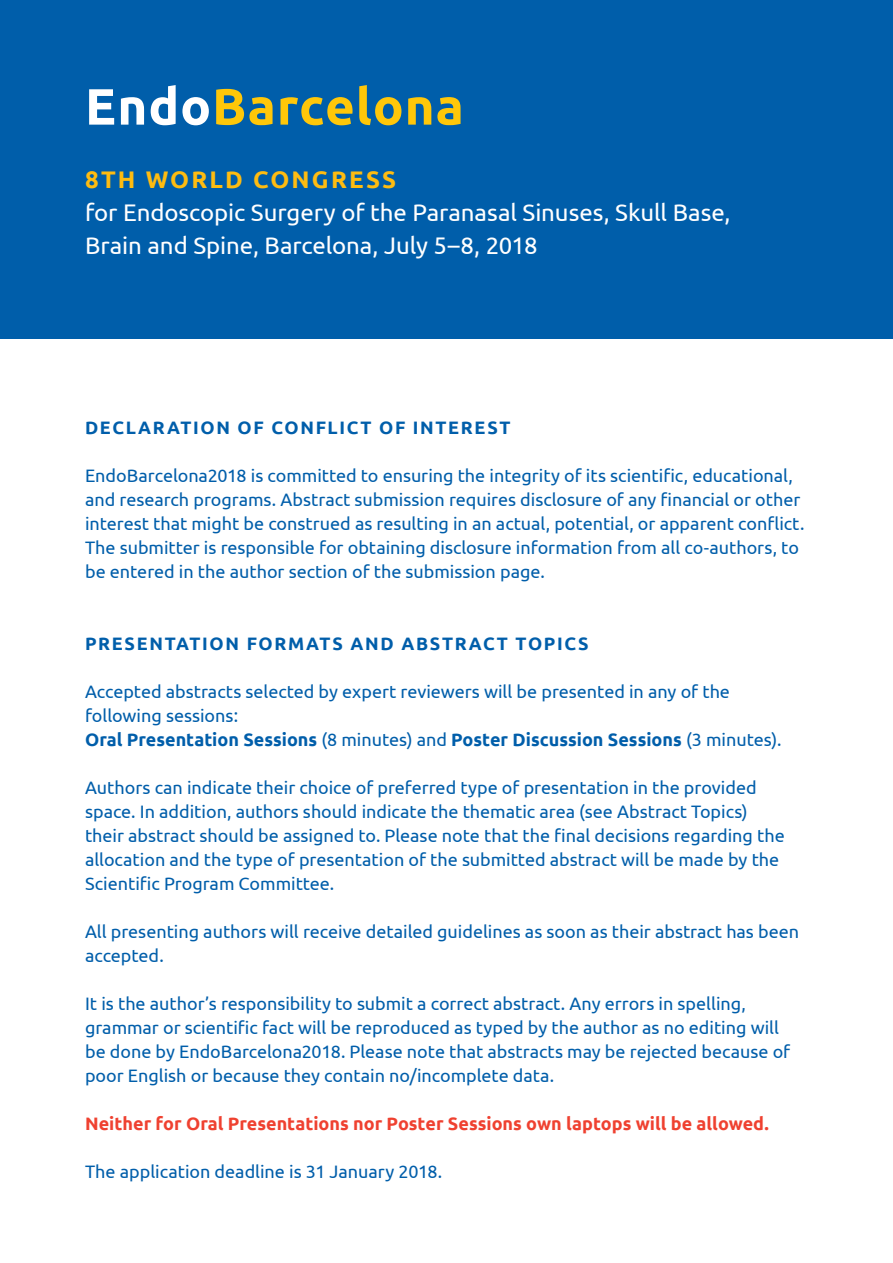
<style>
.page{position:relative;width:893px;height:1263px;background:#fff}
.page>*{position:absolute;margin:0;border:0;box-sizing:border-box;transform-origin:0 0}
.t1{font:700 51px "Ubuntu";letter-spacing:.02em;color:#ffc709}
.t2{font:24px/33px "Ubuntu";letter-spacing:-.005em;color:#fff}
.t3{font:700 24px "Ubuntu";letter-spacing:.09em;color:#febc11}
.t4{font:18px/24px "Ubuntu";color:#005eaa}
.t5{font:700 18px "Ubuntu";color:#ef4130}
.t6{font:700 18px "Ubuntu";letter-spacing:.09em;color:#005eaa}
.s1{color:#fff}
.s2{font-weight:700}
</style>
<div class="page">
<div style="left:0;top:0;width:893px;height:339px;background:#005eaa"></div>
<h1 class="t1" style="left:85px;top:76px;width:380px"><span class="s1">Endo</span>Barcelona</h1>
<h2 class="t3" style="left:85px;top:165px;width:313px">8TH WORLD CONGRESS</h2>
<h2 class="t2" style="left:85px;top:195px;width:647px">for Endoscopic Surgery of the Paranasal Sinuses, Skull Base,<br>Brain and Spine, Barcelona, July 5–8, 2018</h2>
<p class="t6" style="left:85px;top:416px;width:29px">Declaration</p>
<p class="t6" style="left:238px;top:416px;width:102px">of Con flict</p>
<p class="t6" style="left:379px;top:416px;width:55px">of Interest</p>
<p class="t4" style="left:85px;top:463px;width:721px">EndoBarcelona2018 is committed to ensuring the integrity of its scientific, educational, and research programs. Abstract submission requires disclosure of any financial or other interest that might be construed as resulting in an actual, potential, or apparent conflict.<br>The submitter is responsible for obtaining disclosure information from all co-authors, to be entered in the author section of the submission page.</p>
<p class="t6" style="left:85px;top:632px;width:27px">Presentation</p>
<p class="t6" style="left:247px;top:632px;width:73px">formats</p>
<p class="t6" style="left:351px;top:632px;width:16px">and</p>
<p class="t6" style="left:401px;top:632px;width:15px">abstract</p>
<p class="t6" style="left:515px;top:632px;width:14px">topics</p>
<p class="t4" style="left:85px;top:679px;width:698px">Accepted abstracts selected by expert reviewers will be presented in any of the following sessions:<br><span class="s2">Oral Presentation Sessions</span> (8 minutes) and <span class="s2">Poster Discussion Sessions</span> (3 minutes).</p>
<p class="t4" style="left:85px;top:775px;width:701px">Authors can indicate their choice of preferred type of presentation in the provided space. In addition, authors should indicate the thematic area (see Abstract Topics) their abstract should be assigned to. Please note that the final decisions regarding the allocation and the type of presentation of the submitted abstract will be made by the Scientific Program Committee.</p>
<p class="t4" style="left:85px;top:919px;width:716px">All presenting authors will receive detailed guidelines as soon as their abstract has been accepted.</p>
<p class="t4" style="left:85px;top:991px;width:707px">It is the author’s responsibility to submit a correct abstract. Any errors in spelling, grammar or scientific fact will be reproduced as typed by the author as no editing will be done by EndoBarcelona2018. Please note that abstracts may be rejected because of poor English or because they contain no/incomplete data.</p>
<p class="t5" style="left:85px;top:1112px;width:685px">Neither for Oral Presentations nor Poster Sessions own laptops will be allowed.</p>
<p class="t4" style="left:85px;top:1159px;width:359px">The application deadline is 31 January 2018.</p>
</div>
